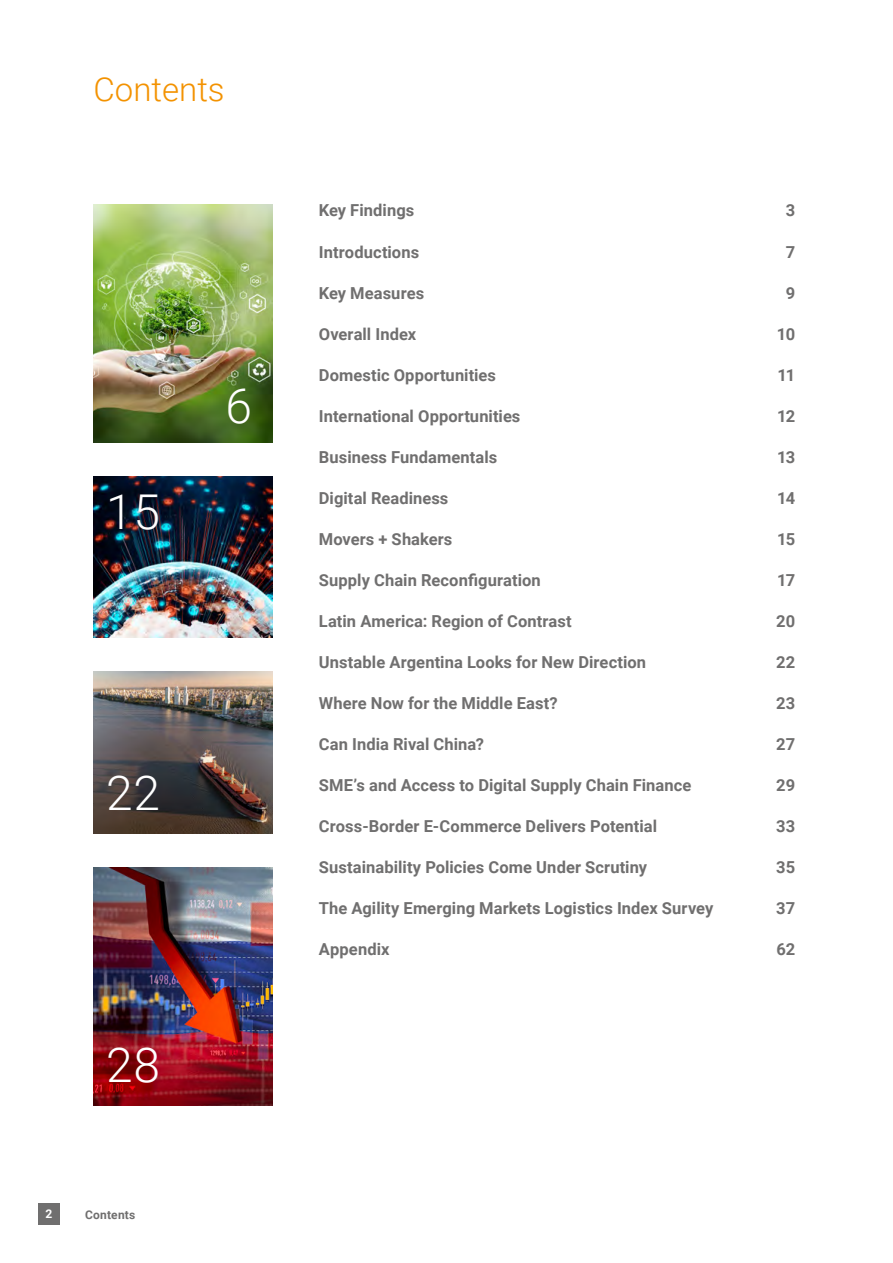
<style>
.page{position:relative;width:893px;height:1263px;background:#fff}
.page>*{position:absolute;margin:0;border:0;box-sizing:border-box;transform-origin:0 0}
.t1{font:300 48px "Roboto";color:#fff}
.t2{font:300 33px "Roboto";color:#f39200}
.t3{font:700 16.5px "Roboto";letter-spacing:.005em;color:#706f6f}
.t4{font:700 12px "Roboto";letter-spacing:.02em;color:#706f6f}
.t5{font:700 12px "Roboto";color:#fff}
</style>
<div class="page">
<div style="left:38px;top:1203px;width:22px;height:22px;background:#706f6f"></div>
<img style="left:94px;top:867px;width:178px;height:239px">
<img style="left:94px;top:672px;width:178px;height:161px">
<img style="left:94px;top:476px;width:178px;height:162px">
<img style="left:94px;top:204px;width:178px;height:238px">
<h2 class="t2" style="left:94px;top:66px;width:133px">Contents</h2>
<h1 class="t1" style="left:106px;top:479px;width:55px">15</h1>
<h1 class="t1" style="left:225px;top:372px;width:28px">6</h1>
<h1 class="t1" style="left:106px;top:759px;width:55px">22</h1>
<h1 class="t1" style="left:106px;top:1031px;width:55px">28</h1>
<p class="t5" style="left:45px;top:1205px;width:8px">2</p>
<p class="t4" style="left:85px;top:1206px;width:52px">Contents</p>
<p class="t3" style="left:319px;top:199px;width:97px">Key Findings</p>
<p class="t3" style="left:786px;top:199px;width:11px">3</p>
<p class="t3" style="left:319px;top:240px;width:102px">Introductions</p>
<p class="t3" style="left:786px;top:240px;width:11px">7</p>
<p class="t3" style="left:319px;top:281px;width:107px">Key Measures</p>
<p class="t3" style="left:786px;top:281px;width:11px">9</p>
<p class="t3" style="left:319px;top:322px;width:99px">Overall Index</p>
<p class="t3" style="left:777px;top:322px;width:20px">10</p>
<p class="t3" style="left:319px;top:363px;width:179px">Domestic Opportunities</p>
<p class="t3" style="left:778px;top:363px;width:19px">11</p>
<p class="t3" style="left:319px;top:404px;width:203px">International Opportunities</p>
<p class="t3" style="left:777px;top:404px;width:20px">12</p>
<p class="t3" style="left:319px;top:445px;width:180px">Business Fundamentals</p>
<p class="t3" style="left:777px;top:445px;width:20px">13</p>
<p class="t3" style="left:319px;top:486px;width:131px">Digital Readiness</p>
<p class="t3" style="left:777px;top:486px;width:19px">14</p>
<p class="t3" style="left:319px;top:527px;width:135px">Movers + Shakers</p>
<p class="t3" style="left:777px;top:527px;width:20px">15</p>
<p class="t3" style="left:319px;top:568px;width:223px">Supply Chain Reconfiguration</p>
<p class="t3" style="left:777px;top:568px;width:19px">17</p>
<p class="t3" style="left:319px;top:609px;width:254px">Latin America: Region of Contrast</p>
<p class="t3" style="left:776px;top:609px;width:20px">20</p>
<p class="t3" style="left:319px;top:650px;width:329px">Unstable Argentina Looks for New Direction</p>
<p class="t3" style="left:776px;top:650px;width:20px">22</p>
<p class="t3" style="left:319px;top:691px;width:240px">Where Now for the Middle East?</p>
<p class="t3" style="left:776px;top:691px;width:21px">23</p>
<p class="t3" style="left:319px;top:732px;width:167px">Can India Rival China?</p>
<p class="t3" style="left:776px;top:732px;width:20px">27</p>
<p class="t3" style="left:319px;top:773px;width:374px">SME’s and Access to Digital Supply Chain Finance</p>
<p class="t3" style="left:776px;top:773px;width:20px">29</p>
<p class="t3" style="left:319px;top:814px;width:340px">Cross-Border E-Commerce Delivers Potential</p>
<p class="t3" style="left:776px;top:814px;width:21px">33</p>
<p class="t3" style="left:319px;top:855px;width:330px">Sustainability Policies Come Under Scrutiny</p>
<p class="t3" style="left:776px;top:855px;width:20px">35</p>
<p class="t3" style="left:319px;top:896px;width:396px">The Agility Emerging Markets Logistics Index Survey</p>
<p class="t3" style="left:776px;top:896px;width:20px">37</p>
<p class="t3" style="left:319px;top:937px;width:72px">Appendix</p>
<p class="t3" style="left:776px;top:937px;width:20px">62</p>
</div>
